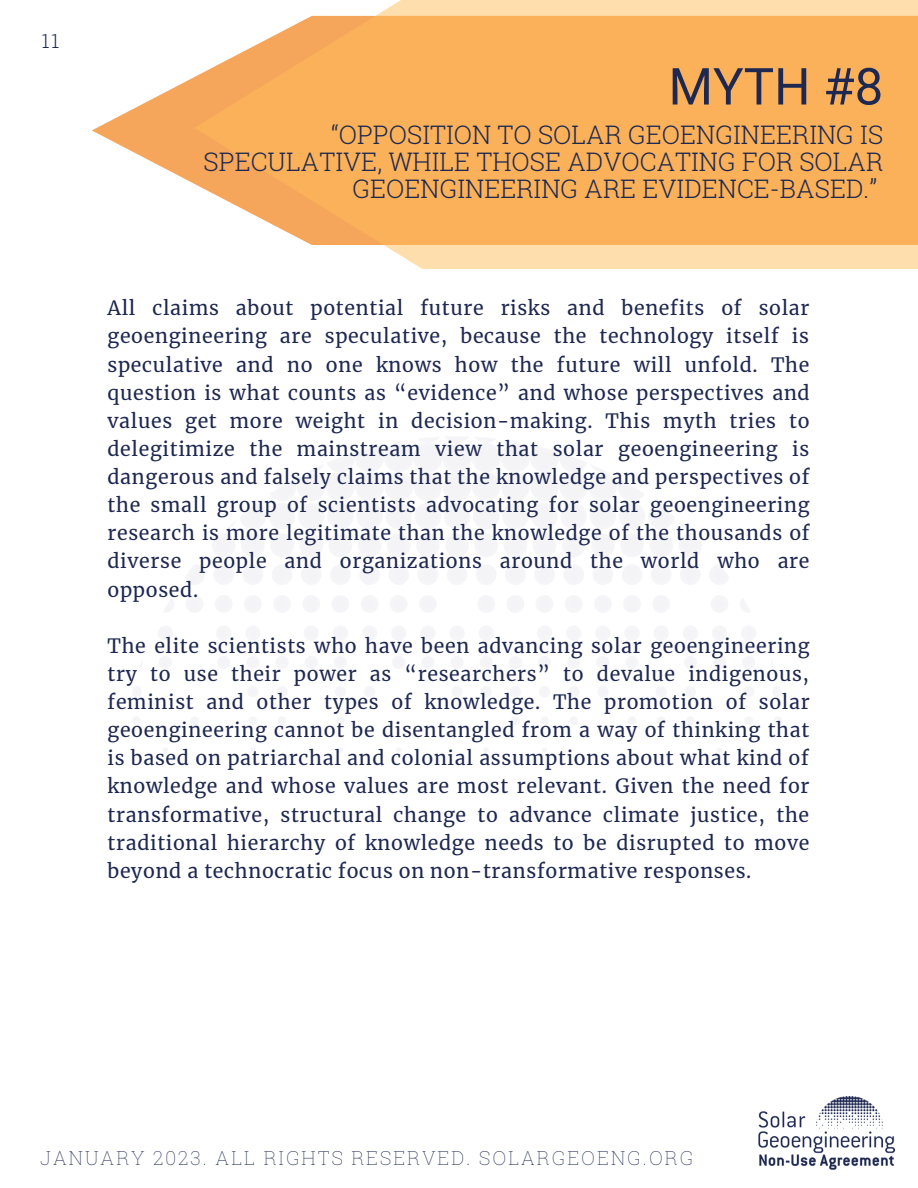
<style>
.page{position:relative;width:918px;height:1188px;background:#fff}
.page>*{position:absolute;margin:0;border:0;box-sizing:border-box;transform-origin:0 0}
.t1{font:51px "Roboto";color:#1e2850}
.t2{font:300 25.5px/27px "Roboto Slab";color:#1e2850;text-align:right}
.t3{font:19.5px/28.2px "Merriweather";letter-spacing:.035em;color:#1e2850;text-align:justify}
.t4{font:100 19.2px "Roboto Slab";letter-spacing:.105em;color:#1e2850}
.t5{font:300 19.2px "Roboto Slab";color:#1e2850}
</style>
<div class="page">
<svg style="left:92px;top:77px;width:102px;height:107px"></svg>
<svg style="left:194px;top:0;width:724px;height:269px;background:#fabb6f"></svg>
<img style="left:758px;top:1096px;width:136px;height:73px">
<p class="t5" style="left:42px;top:28px;width:19px">11</p>
<h1 class="t1" style="left:668px;top:57px;width:216px">MYTH #8</h1>
<h2 class="t2" style="left:204px;top:120px;width:681px">“OPPOSITION TO SOLAR GEOENGINEERING IS<br>SPECULATIVE, WHILE THOSE ADVOCATING FOR SOLAR<br>GEOENGINEERING ARE EVIDENCE-BASED.”</h2>
<p class="t3" style="left:108px;top:294px;width:704px">All claims about potential future risks and benefits of solar geoengineering are speculative, because the technology itself is speculative and no one knows how the future will unfold. The question is what counts as “evidence” and whose perspectives and values get more weight in decision-making. This myth tries to delegitimize the mainstream view that solar geoengineering is dangerous and falsely claims that the knowledge and perspectives of the small group of scientists advocating for solar geoengineering research is more legitimate than the knowledge of the thousands of diverse people and organizations around the world who are opposed.</p>
<p class="t3" style="left:108px;top:632px;width:704px">The elite scientists who have been advancing solar geoengineering try to use their power as “researchers” to devalue indigenous, feminist and other types of knowledge. The promotion of solar geoengineering cannot be disentangled from a way of thinking that is based on patriarchal and colonial assumptions about what kind of knowledge and whose values are most relevant. Given the need for transformative, structural change to advance climate justice, the traditional hierarchy of knowledge needs to be disrupted to move beyond a technocratic focus on non-transformative responses.</p>
<p class="t4" style="left:40px;top:1145px;width:654px">JANUARY 2023. ALL RIGHTS RESERVED. SOLARGEOENG.ORG</p>
</div>
